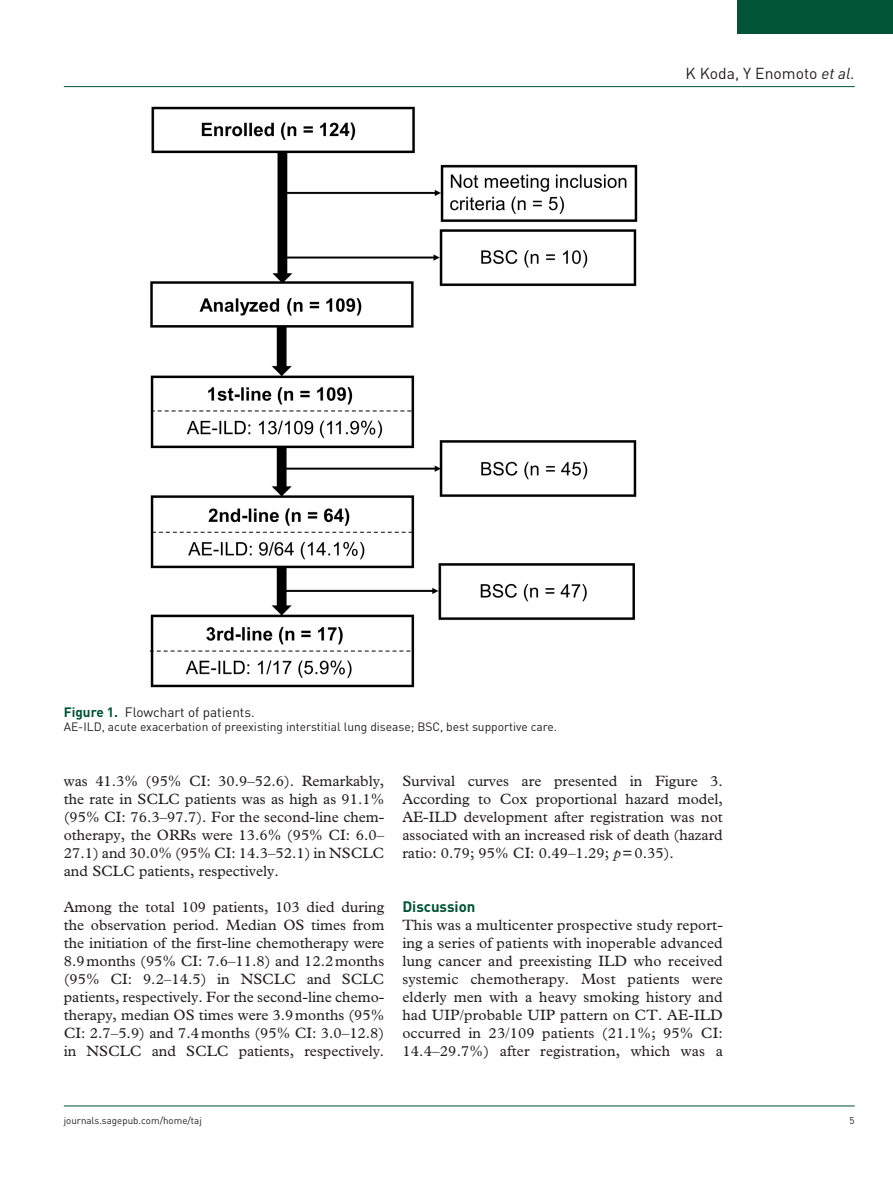
<style>
.page{position:relative;width:893px;height:1191px;background:#fff}
.page>*{position:absolute;margin:0;border:0;box-sizing:border-box;transform-origin:0 0}
.t1{font:15.75px "DIN";color:#231f20}
.t2{font:15px/18px "Plantin Std";color:#231f20;text-align:justify}
.t3{font:700 15px "DIN";color:#015436}
.t4{font:13.5px "DIN";color:#231f20}
.t5{font:12px "DIN";color:#231f20}
.t6{font:9.75px "DIN";color:#231f20}
.s1{font-style:italic}
.s2{font-weight:700;color:#015436}
</style>
<div class="page">
<hr style="left:64px;top:86px;width:791px;height:1px;background:#015436">
<hr style="left:64px;top:1105px;width:791px;height:1px;background:#015436">
<div style="left:738px;top:0;width:155px;height:34px;background:#015436"></div>
<img style="left:149px;top:106px;width:489px;height:582px">
<p class="t1" style="left:685px;top:63px;width:171px">K Koda, Y Enomoto <span class="s1">et al.</span></p>
<p class="t4" style="left:64px;top:703px;width:192px"><span class="s2">Figure 1.</span> Flowchart of patients.</p>
<p class="t5" style="left:64px;top:719px;width:495px">AE-ILD, acute exacerbation of preexisting interstitial lung disease; BSC, best supportive care.</p>
<p class="t2" style="left:64px;top:772px;width:322px">was 41.3% (95% CI: 30.9–52.6). Remarkably, the rate in SCLC patients was as high as 91.1% (95% CI: 76.3–97.7). For the second-line chem&shy;otherapy, the ORRs were 13.6% (95% CI: 6.0– 27.1) and 30.0% (95% CI: 14.3–52.1) in NSCLC and SCLC patients, respectively.</p>
<p class="t2" style="left:64px;top:898px;width:322px">Among the total 109 patients, 103 died during the observation period. Median OS times from the initiation of the first-line chemotherapy were 8.9months (95% CI: 7.6–11.8) and 12.2months (95% CI: 9.2–14.5) in NSCLC and SCLC patients, respectively. For the second-line chemo&shy;therapy, median OS times were 3.9months (95% CI: 2.7–5.9) and 7.4months (95% CI: 3.0–12.8) in NSCLC and SCLC patients, respectively.</p>
<p class="t2" style="left:402px;top:772px;width:322px">Survival curves are presented in Figure 3.<br>According to Cox proportional hazard model, AE-ILD development after registration was not associated with an increased risk of death (hazard ratio: 0.79; 95% CI: 0.49–1.29; <span class="s1">p</span>=0.35).</p>
<p class="t3" style="left:402px;top:897px;width:75px">Discussion</p>
<p class="t2" style="left:402px;top:916px;width:322px">This was a multicenter prospective study report&shy;ing a series of patients with inoperable advanced lung cancer and preexisting ILD who received systemic chemotherapy. Most patients were elderly men with a heavy smoking history and had UIP/probable UIP pattern on CT. AE-ILD occurred in 23/109 patients (21.1%; 95% CI:<br>14.4–29.7%) after registration, which was a</p>
<p class="t6" style="left:64px;top:1114px;width:140px">journals.sagepub.com/home/taj</p>
<p class="t6" style="left:850px;top:1114px;width:7px">5</p>
</div>
